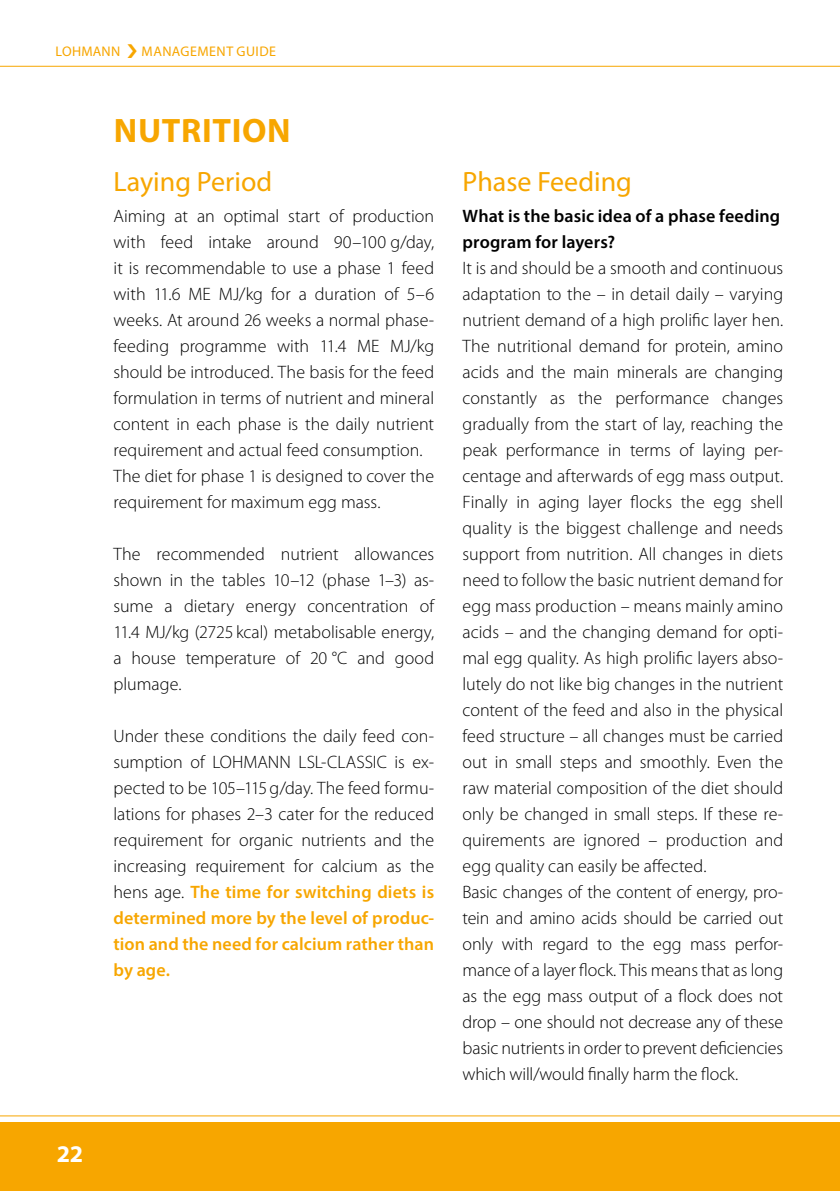
<style>
.page{position:relative;width:840px;height:1191px;background:#fff}
.page>*{position:absolute;margin:0;border:0;box-sizing:border-box;transform-origin:0 0}
.t1{font:700 34px "Myriad Pro";letter-spacing:.02em;color:#f7a600}
.t2{font:28px "Myriad Pro";color:#f7a600}
.t3{font:700 24px "Myriad Pro";color:#fff}
.t4{font:300 18px/26px "Myriad Pro";color:#000}
.t5{font:600 18px/26px "Myriad Pro";letter-spacing:.005em;color:#000}
.t6{font:14px "Myriad Pro";letter-spacing:.03em;color:#f7a600}
.s1{font-weight:600;color:#f7a600}
</style>
<div class="page">
<hr style="left:0;top:66px;width:839px;height:1px;background:#f7a600">
<hr style="left:0;top:1115px;width:839px;height:1px;background:#f7a600">
<div style="left:0;top:1122px;width:839px;height:69px;background:#f7a600"></div>
<p class="t6" style="left:56px;top:43px;width:66px">LOHMANN</p>
<p class="t6" style="left:141px;top:43px;width:136px">MANAGEMENT GUIDE</p>
<h1 class="t1" style="left:114px;top:108px;width:178px">NUTRITION</h1>
<h2 class="t2" style="left:113px;top:164px;width:160px">Laying Period</h2>
<h2 class="t2" style="left:462px;top:164px;width:171px">Phase Feeding</h2>
<h3 class="t3" style="left:57px;top:1138px;width:28px">22</h3>
<p class="t4" style="left:113px;top:203px;width:322px">Aiming at an optimal start of production with feed intake around 90–100 g/day, it is recommendable to use a phase 1 feed with 11.6 ME MJ/kg for a duration of 5–6 weeks. At around 26 weeks a normal phase&shy;feeding programme with 11.4 ME MJ/kg should be introduced. The basis for the feed formulation in terms of nutrient and mineral content in each phase is the daily nutrient requirement and actual feed consumption.<br>The diet for phase 1 is designed to cover the requirement for maximum egg mass.</p>
<p class="t4" style="left:113px;top:541px;width:322px;text-align:justify">The recommended nutrient allowances shown in the tables 10–12 (phase 1–3) as&shy;sume a dietary energy concentration of 11.4 MJ/kg (2725 kcal) metabolisable energy, a house temperature of 20 °C and good plumage.</p>
<p class="t4" style="left:113px;top:723px;width:322px;text-align:justify">Under these conditions the daily feed con&shy;sumption of LOHMANN LSL-CLASSIC is ex&shy;pected to be 105–115g/day. The feed formu&shy;lations for phases 2–3 cater for the reduced requirement for organic nutrients and the increasing requirement for calcium as the hens age. <span class="s1">The time for switching diets is determined more by the level of produc&shy;tion and the need for calcium rather than by age.</span></p>
<p class="t5" style="left:462px;top:202px;width:319px">What is the basic idea of a phase feeding program for layers?</p>
<p class="t4" style="left:462px;top:255px;width:322px">It is and should be a smooth and continuous adaptation to the – in detail daily – varying nutrient demand of a high prolific layer hen.<br>The nutritional demand for protein, amino acids and the main minerals are changing constantly as the performance changes gradually from the start of lay, reaching the peak performance in terms of laying per&shy;centage and afterwards of egg mass output.<br>Finally in aging layer flocks the egg shell quality is the biggest challenge and needs support from nutrition. All changes in diets need to follow the basic nutrient demand for egg mass production – means mainly amino acids – and the changing demand for opti&shy;mal egg quality. As high prolific layers abso&shy;lutely do not like big changes in the nutrient content of the feed and also in the physical feed structure – all changes must be carried out in small steps and smoothly. Even the raw material composition of the diet should only be changed in small steps. If these re&shy;quirements are ignored – production and egg quality can easily be affected.<br>Basic changes of the content of energy, pro&shy;tein and amino acids should be carried out only with regard to the egg mass perfor&shy;mance of a layer flock. This means that as long as the egg mass output of a flock does not drop – one should not decrease any of these basic nutrients in order to prevent deficiencies which will/would finally harm the flock.</p>
</div>
